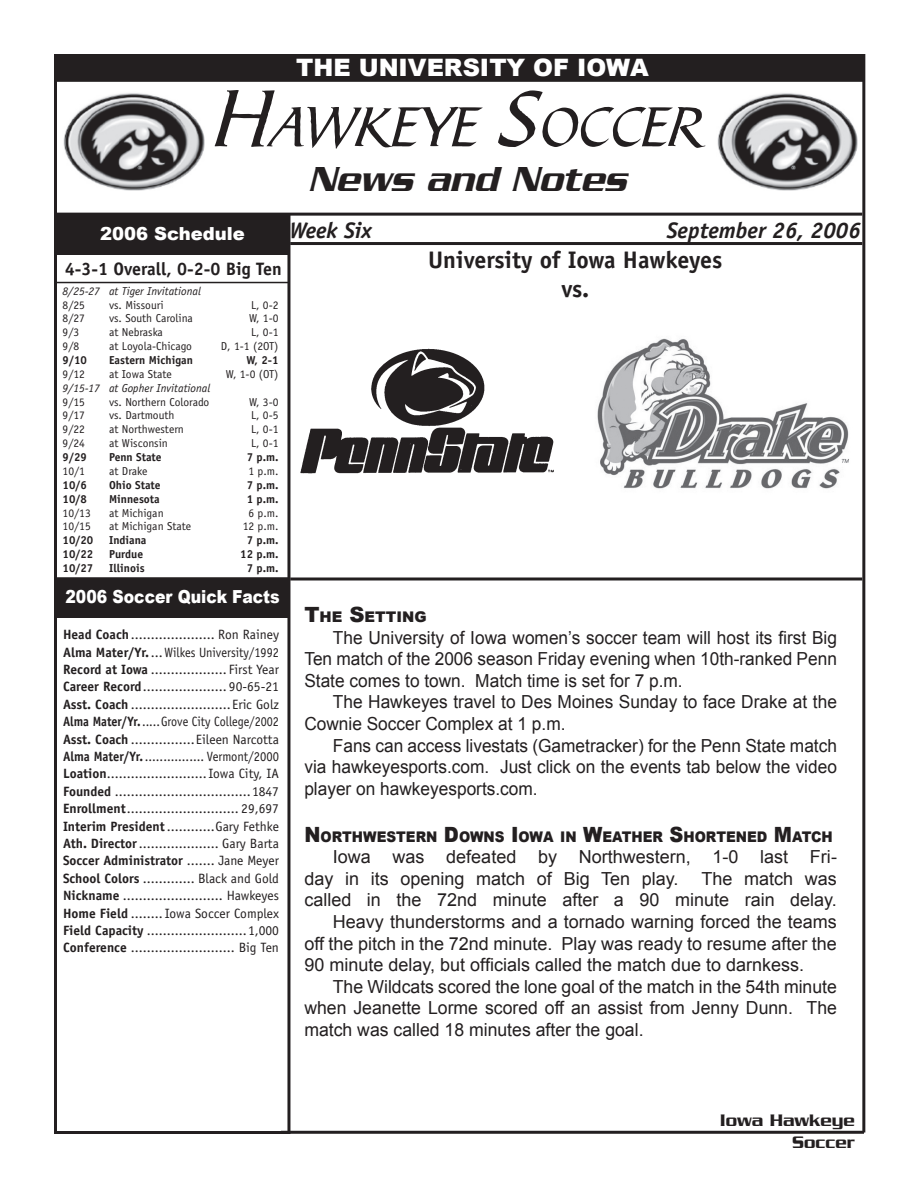
<style>
.page{position:relative;width:918px;height:1188px;background:#fff}
.page>*{position:absolute;margin:0;border:0;box-sizing:border-box;transform-origin:0 0}
.t1{font:58.8px "Bible Scr T";color:#231f20}
.t2{font:italic 500 37.5px "Serpentine";color:#231f20}
.t3{font:700 24px/28.8px "Officina Sans";color:#231f20;text-align:center}
.t4{font:900 24px "Arial";color:#fff}
.t5{font:italic 700 22.5px "Officina Sans";color:#231f20}
.t6{font:18px/21.6px "Arial";color:#231f20}
.t7{font:18px/21.6px "Arial";color:#231f20;text-align:justify;scale:.96 1}
.t8{font:700 18px "Officina Sans";color:#231f20}
.t9{font:900 18px "Arial";color:#fff;scale:.87 1}
.t10{font:500 18px/21.6px "Serpentine";color:#231f20;text-align:right}
.t11{font:900 18px "Arial";color:#fff}
.t12{font:900 14.7px "Arial";color:#231f20;scale:.92 1}
.t13{font:900 14.7px "Arial";color:#231f20}
.t14{font:13.5px/17.4px "Officina Sans";color:#231f20;text-align:justify}
.t15{font:11.55px "Officina Sans";color:#231f20}
.t16{font:700 11.55px "Officina Sans";color:#231f20}
.t17{font:italic 11.55px "Officina Sans";color:#231f20}
.s1{font-size:84px}
.s2{font-weight:700}
.s3{font-size:21px}
</style>
<div class="page">
<div style="left:54px;top:213px;width:236px;height:921px;border:3px solid #231f20"></div>
<div style="left:57px;top:218px;width:229px;height:34px;background:#231f20"></div>
<div style="left:54px;top:214px;width:235px;height:41px;border:6px solid #231f20"></div>
<hr style="left:56px;top:282px;width:233px;height:1px;background:#231f20">
<hr style="left:281px;top:1131px;width:583px;height:3px;background:#231f20">
<div style="left:55px;top:55px;width:808px;height:26px;background:#231f20"></div>
<div style="left:54px;top:54px;width:810px;height:28px;border:2px solid #231f20"></div>
<img style="left:63px;top:93px;width:141px;height:98px">
<hr style="left:54px;top:62px;width:3px;height:168px;background:#231f20">
<hr style="left:290px;top:577px;width:572px;height:3px;background:#231f20">
<hr style="left:54px;top:213px;width:808px;height:3px;background:#231f20">
<img style="left:717px;top:93px;width:141px;height:98px">
<hr style="left:290px;top:242px;width:572px;height:3px;background:#231f20">
<div style="left:57px;top:581px;width:229px;height:34px;background:#231f20"></div>
<div style="left:54px;top:578px;width:235px;height:40px;border:6px solid #231f20"></div>
<hr style="left:862px;top:54px;width:3px;height:1079px;background:#231f20">
<img style="left:300px;top:348px;width:254px;height:126px">
<img style="left:597px;top:338px;width:252px;height:151px">
<h3 class="t4" style="left:296px;top:50px;width:354px">THE UNIVERSITY OF IOWA</h3>
<h1 class="t1" style="left:215px;top:95px;width:490px"><span class="s1">H</span>AWKEYE <span class="s1">S</span>OCCER</h1>
<h2 class="t2" style="left:308px;top:158px;width:320px">News and Notes</h2>
<h3 class="t11" style="left:100px;top:221px;width:146px">2006 Schedule</h3>
<h3 class="t8" style="left:65px;top:257px;width:219px">4-3-1 Overall, 0-2-0 Big Ten</h3>
<p class="t17" style="left:63px;top:284px;width:140px">8/25-27 at Tiger Invitational</p>
<p class="t15" style="left:63px;top:298px;width:24px">8/25</p>
<p class="t15" style="left:109px;top:298px;width:56px">vs. Missouri</p>
<p class="t15" style="left:251px;top:298px;width:29px">L, 0-2</p>
<p class="t15" style="left:63px;top:312px;width:24px">8/27</p>
<p class="t15" style="left:109px;top:312px;width:85px">vs. South Carolina</p>
<p class="t15" style="left:249px;top:312px;width:31px">W, 1-0</p>
<p class="t15" style="left:63px;top:326px;width:18px">9/3</p>
<p class="t15" style="left:109px;top:326px;width:55px">at Nebraska</p>
<p class="t15" style="left:251px;top:326px;width:29px">L, 0-1</p>
<p class="t15" style="left:63px;top:340px;width:18px">9/8</p>
<p class="t15" style="left:109px;top:340px;width:84px">at Loyola-Chicago</p>
<p class="t15" style="left:221px;top:340px;width:59px">D, 1-1 (2OT)</p>
<p class="t16" style="left:63px;top:353px;width:26px">9/10</p>
<p class="t16" style="left:109px;top:353px;width:85px">Eastern Michigan</p>
<p class="t16" style="left:247px;top:353px;width:34px">W, 2-1</p>
<p class="t15" style="left:63px;top:367px;width:24px">9/12</p>
<p class="t15" style="left:109px;top:367px;width:64px">at Iowa State</p>
<p class="t15" style="left:226px;top:367px;width:54px">W, 1-0 (OT)</p>
<p class="t17" style="left:63px;top:381px;width:149px">9/15-17 at Gopher Invitational</p>
<p class="t15" style="left:63px;top:395px;width:24px">9/15</p>
<p class="t15" style="left:109px;top:395px;width:102px">vs. Northern Colorado</p>
<p class="t15" style="left:249px;top:395px;width:31px">W, 3-0</p>
<p class="t15" style="left:63px;top:409px;width:24px">9/17</p>
<p class="t15" style="left:109px;top:409px;width:67px">vs. Dartmouth</p>
<p class="t15" style="left:251px;top:409px;width:29px">L, 0-5</p>
<p class="t15" style="left:63px;top:423px;width:24px">9/22</p>
<p class="t15" style="left:109px;top:423px;width:76px">at Northwestern</p>
<p class="t15" style="left:251px;top:423px;width:29px">L, 0-1</p>
<p class="t15" style="left:63px;top:437px;width:24px">9/24</p>
<p class="t15" style="left:109px;top:437px;width:60px">at Wisconsin</p>
<p class="t15" style="left:251px;top:437px;width:29px">L, 0-1</p>
<p class="t16" style="left:63px;top:450px;width:26px">9/29</p>
<p class="t16" style="left:109px;top:450px;width:54px">Penn State</p>
<p class="t16" style="left:247px;top:450px;width:33px">7 p.m.</p>
<p class="t15" style="left:63px;top:464px;width:24px">10/1</p>
<p class="t15" style="left:109px;top:464px;width:40px">at Drake</p>
<p class="t15" style="left:248px;top:464px;width:32px">1 p.m.</p>
<p class="t16" style="left:63px;top:478px;width:26px">10/6</p>
<p class="t16" style="left:109px;top:478px;width:53px">Ohio State</p>
<p class="t16" style="left:247px;top:478px;width:33px">7 p.m.</p>
<p class="t16" style="left:63px;top:492px;width:26px">10/8</p>
<p class="t16" style="left:109px;top:492px;width:52px">Minnesota</p>
<p class="t16" style="left:247px;top:492px;width:33px">1 p.m.</p>
<p class="t15" style="left:63px;top:506px;width:30px">10/13</p>
<p class="t15" style="left:109px;top:506px;width:56px">at Michigan</p>
<p class="t15" style="left:248px;top:506px;width:32px">6 p.m.</p>
<p class="t15" style="left:63px;top:520px;width:30px">10/15</p>
<p class="t15" style="left:109px;top:520px;width:84px">at Michigan State</p>
<p class="t15" style="left:243px;top:520px;width:37px">12 p.m.</p>
<p class="t16" style="left:63px;top:533px;width:32px">10/20</p>
<p class="t16" style="left:109px;top:533px;width:39px">Indiana</p>
<p class="t16" style="left:247px;top:533px;width:33px">7 p.m.</p>
<p class="t16" style="left:63px;top:547px;width:32px">10/22</p>
<p class="t16" style="left:109px;top:547px;width:36px">Purdue</p>
<p class="t16" style="left:240px;top:547px;width:40px">12 p.m.</p>
<p class="t16" style="left:63px;top:561px;width:32px">10/27</p>
<p class="t16" style="left:109px;top:561px;width:37px">Illinois</p>
<p class="t16" style="left:247px;top:561px;width:33px">7 p.m.</p>
<h3 class="t9" style="left:66px;top:584px;width:248px">2006 Soccer Quick Facts</h3>
<p class="t14" style="left:63px;top:626px;width:218px"><span class="s2">Head Coach</span> ..................... Ron Rainey <span class="s2">Alma Mater/Yr.</span> ...Wilkes University/1992<br><span class="s2">Record at Iowa</span> ................... First Year <span class="s2">Career Record</span> ..................... 90-65-21<br><span class="s2">Asst. Coach</span> .........................Eric Golz <span class="s2">Alma Mater/Yr.</span> .....Grove City College/2002<br><span class="s2">Asst. Coach</span> ................Eileen Narcotta <span class="s2">Alma Mater/Yr.</span> ................ Vermont/2000<br><span class="s2">Loation</span> .........................Iowa City, IA <span class="s2">Founded</span> ..................................1847<br><span class="s2">Enrollment</span> ............................ 29,697<br><span class="s2">Interim President</span> ............Gary Fethke <span class="s2">Ath. Director</span> .................... Gary Barta <span class="s2">Soccer Administrator</span> ....... Jane Meyer <span class="s2">School Colors</span> ............. Black and Gold <span class="s2">Nickname</span> ......................... Hawkeyes <span class="s2">Home Field</span> ........Iowa Soccer Complex <span class="s2">Field Capacity</span> .........................1,000<br><span class="s2">Conference</span> .......................... Big Ten</p>
<h3 class="t5" style="left:290px;top:217px;width:84px">Week Six</h3>
<h3 class="t5" style="left:667px;top:217px;width:196px">September 26, 2006</h3>
<h3 class="t3" style="left:428px;top:246px;width:296px">University of Iowa Hawkeyes vs.</h3>
<p class="t13" style="left:304px;top:606px;width:124px"><span class="s3">T</span>HE <span class="s3">S</span>ETTING</p>
<h3 class="t7" style="left:304px;top:627px;width:556px;text-indent:29px">The University of Iowa women’s soccer team will host its first Big Ten match of the 2006 season Friday evening when 10th-ranked Penn State comes to town. Match time is set for 7 p.m.</h3>
<h3 class="t7" style="left:304px;top:692px;width:556px;text-indent:28px">The Hawkeyes travel to Des Moines Sunday to face Drake at the<br>Cownie Soccer Complex at 1 p.m.</h3>
<h3 class="t7" style="left:304px;top:735px;width:556px;text-indent:28px">Fans can access livestats (Gametracker) for the Penn State match via hawkeyesports.com. Just click on the events tab below the video player on hawkeyesports.com.</h3>
<p class="t12" style="left:304px;top:826px;width:576px"><span class="s3">N</span>ORTHWESTERN <span class="s3">D</span>OWNS <span class="s3">I</span>OWA IN <span class="s3">W</span>EATHER <span class="s3">S</span>HORTENED <span class="s3">M</span>ATCH</p>
<h3 class="t6" style="left:304px;top:846px;width:534px;text-indent:28px">Iowa was defeated by Northwestern, 1-0 last Fri&shy;day in its opening match of Big Ten play.</h3>
<h3 class="t6" style="left:702px;top:868px;width:137px">The match was</h3>
<h3 class="t6" style="left:304px;top:890px;width:534px">called in the 72nd minute after a 90 minute rain delay.</h3>
<h3 class="t6" style="left:333px;top:911px;width:506px">Heavy thunderstorms and a tornado warning forced the teams</h3>
<h3 class="t6" style="left:304px;top:933px;width:534px">off the pitch in the 72nd minute. Play was ready to resume after the</h3>
<h3 class="t6" style="left:304px;top:954px;width:501px">90 minute delay, but officials called the match due to darnkess.</h3>
<h3 class="t6" style="left:333px;top:976px;width:506px">The Wildcats scored the lone goal of the match in the 54th minute</h3>
<h3 class="t6" style="left:304px;top:998px;width:534px">when Jeanette Lorme scored off an assist from Jenny Dunn. The</h3>
<h3 class="t6" style="left:304px;top:1019px;width:341px">match was called 18 minutes after the goal.</h3>
<h3 class="t10" style="left:720px;top:1109px;width:136px">Iowa Hawkeye<br>Soccer</h3>
</div>
